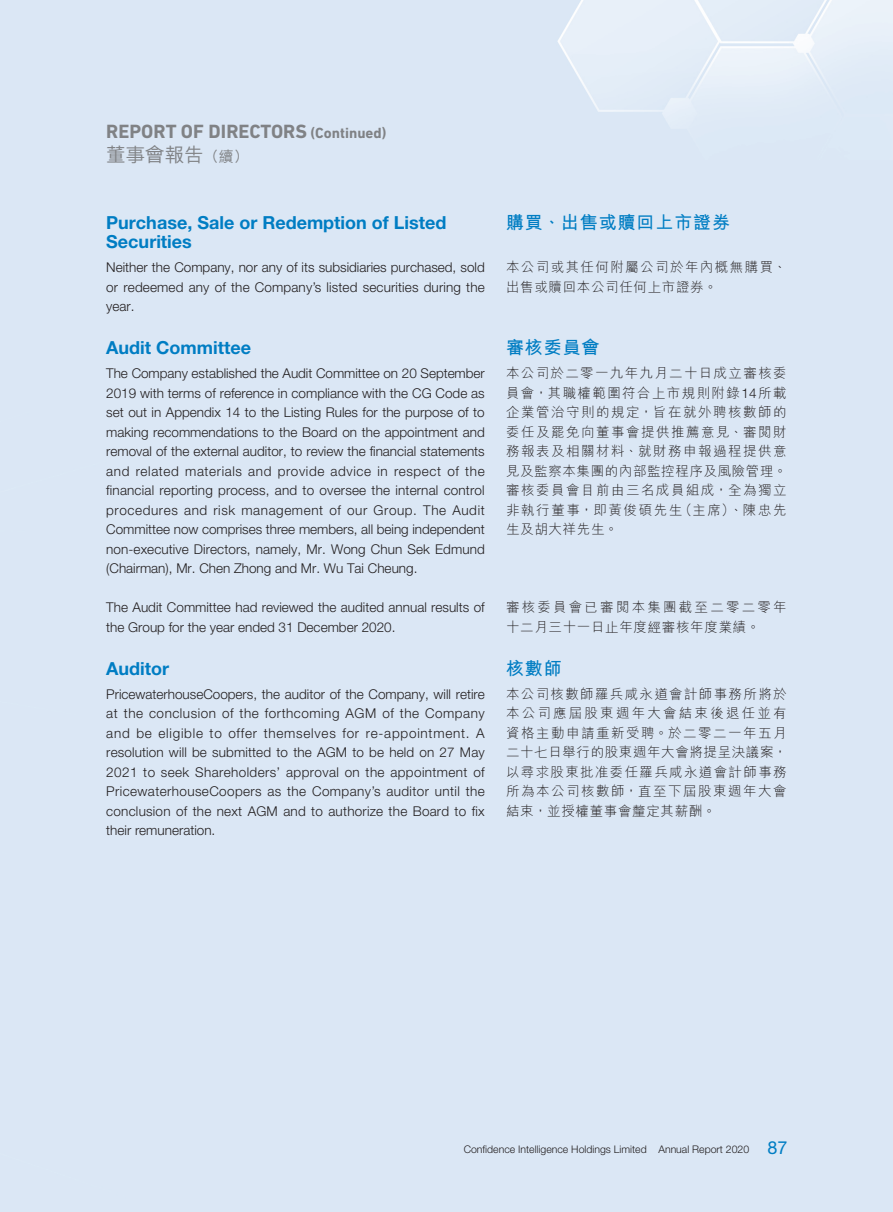
<style>
.page{position:relative;width:893px;height:1212px;background:#fff}
.page>*{position:absolute;margin:0;border:0;box-sizing:border-box;transform-origin:0 0}
.t1{font:700 19.5px "DIN Next LT Pro";color:#808285}
.t2{font:19.5px "M Hei HK Medium E Ten B5 H";color:#808285}
.t3{font:700 18px/19.5px "Helvetica Neue LT Std";color:#007dc3}
.t4{font:18px "M Hei HK Bold E Ten B5 H";letter-spacing:.05em;color:#007dc3}
.t5{font:300 13.5px/19.5px "Helvetica Neue LT Std";color:#231f20;text-align:justify}
.t6{font:13.5px/19.5px "M Hei HK Light E Ten B5 H";letter-spacing:.105em;color:#231f20;text-align:justify}
.t7{font:13.5px/19.5px "M Hei HK Light E Ten B5 H";letter-spacing:.165em;color:#231f20}
.t8{font:300 10.5px "Helvetica Neue LT Std";color:#231f20}
.s1{font-size:15px}
.s2{font-family:"Helvetica Neue LT Std";font-weight:300}
.s3{font-weight:400;font-size:18px;color:#007dc3}
</style>
<div class="page">
<h1 class="t1" style="left:106px;top:124px;width:282px">REPORT OF DIRECTORS <span class="s1">(Continued)</span></h1>
<h1 class="t2" style="left:106px;top:147px;width:144px">董事會報告<span class="s1">（續）</span></h1>
<h2 class="t3" style="left:106px;top:214px;width:342px">Purchase, Sale or Redemption of Listed<br>Securities</h2>
<p class="t5" style="left:106px;top:259px;width:380px">Neither the Company, nor any of its subsidiaries purchased, sold or redeemed any of the Company’s listed securities during the year.</p>
<h2 class="t3" style="left:106px;top:340px;width:146px">Audit Committee</h2>
<p class="t5" style="left:106px;top:365px;width:380px">The Company established the Audit Committee on 20 September 2019 with terms of reference in compliance with the CG Code as set out in Appendix 14 to the Listing Rules for the purpose of to making recommendations to the Board on the appointment and removal of the external auditor, to review the financial statements and related materials and provide advice in respect of the financial reporting process, and to oversee the internal control procedures and risk management of our Group. The Audit Committee now comprises three members, all being independent non-executive Directors, namely, Mr. Wong Chun Sek Edmund (Chairman), Mr. Chen Zhong and Mr. Wu Tai Cheung.</p>
<p class="t5" style="left:106px;top:599px;width:380px">The Audit Committee had reviewed the audited annual results of the Group for the year ended 31 December 2020.</p>
<h2 class="t3" style="left:106px;top:660px;width:64px">Auditor</h2>
<p class="t5" style="left:106px;top:685px;width:380px">PricewaterhouseCoopers, the auditor of the Company, will retire at the conclusion of the forthcoming AGM of the Company and be eligible to offer themselves for re-appointment. A resolution will be submitted to the AGM to be held on 27 May 2021 to seek Shareholders’ approval on the appointment of PricewaterhouseCoopers as the Company’s auditor until the conclusion of the next AGM and to authorize the Board to fix their remuneration.</p>
<h2 class="t4" style="left:506px;top:215px;width:226px">購買、出售或贖回上市證券</h2>
<p class="t6" style="left:506px;top:259px;width:282px">本公司或其任何附屬公司於年內概無購買、出售或贖回本公司任何上市證券。</p>
<h2 class="t4" style="left:506px;top:341px;width:95px">審核委員會</h2>
<p class="t6" style="left:506px;top:365px;width:282px">本公司於二零一九年九月二十日成立審核委員會，其職權範圍符合上市規則附錄<span class="s2">14</span>所載企業管治守則的規定，旨在就外聘核數師的委任及罷免向董事會提供推薦意見、審閱財務報表及相關材料、就財務申報過程提供意見及監察本集團的內部監控程序及風險管理。審核委員會目前由三名成員組成，全為獨立非執行董事，即黃俊碩先生（主席）、陳忠先生及胡大祥先生。</p>
<p class="t7" style="left:506px;top:599px;width:282px">審核委員會已審閱本集團截至二零二零年十二月三十一日止年度經審核年度業績。</p>
<h2 class="t4" style="left:506px;top:661px;width:57px">核數師</h2>
<p class="t6" style="left:506px;top:686px;width:282px">本公司核數師羅兵咸永道會計師事務所將於本公司應屆股東週年大會結束後退任並有資格主動申請重新受聘。於二零二一年五月二十七日舉行的股東週年大會將提呈決議案，以尋求股東批准委任羅兵咸永道會計師事務所為本公司核數師，直至下屆股東週年大會結束，並授權董事會釐定其薪酬。</p>
<p class="t8" style="left:464px;top:1145px;width:325px">Confidence Intelligence Holdings Limited Annual Report 2020 <span class="s3">87</span></p>
</div>
